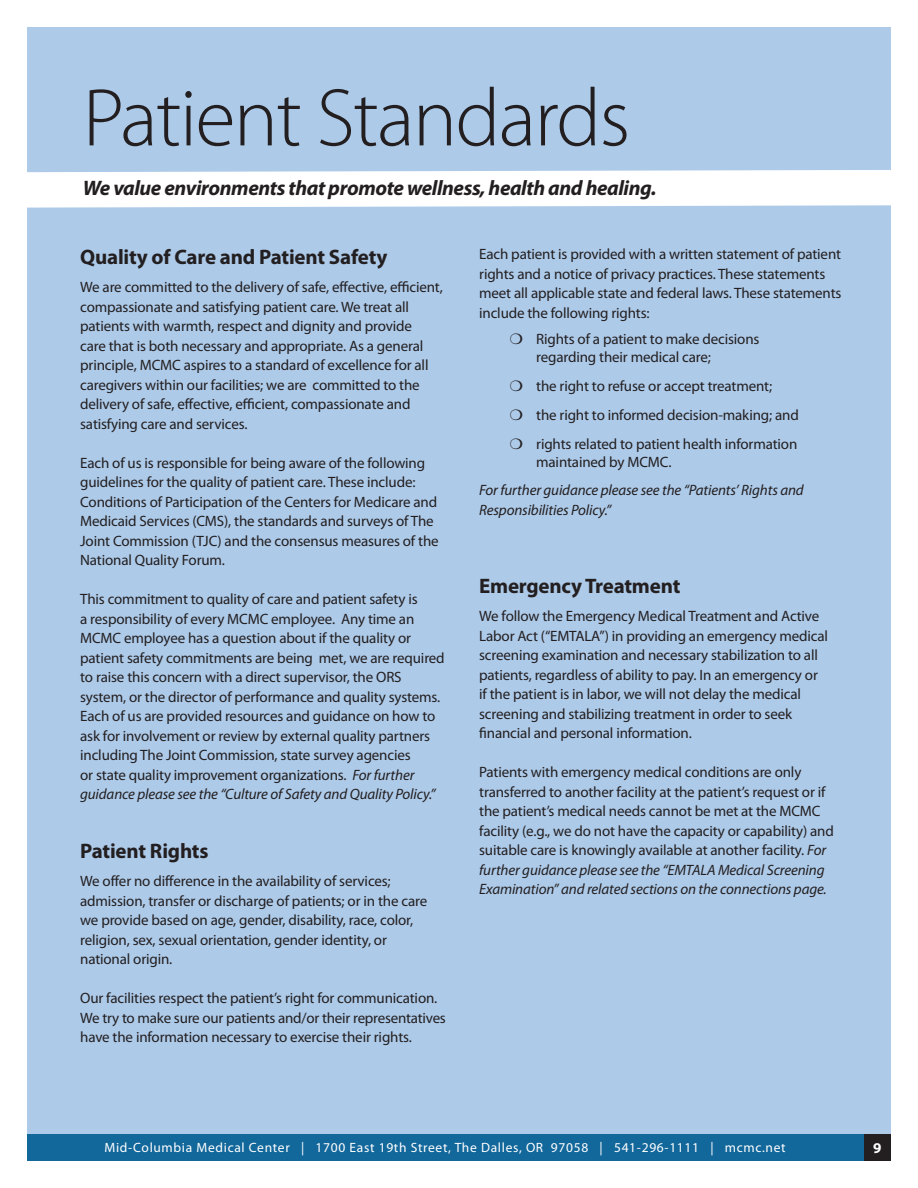
<style>
.page{position:relative;width:918px;height:1188px;background:#fff}
.page>*{position:absolute;margin:0;border:0;box-sizing:border-box;transform-origin:0 0}
.t1{font:300 82.5px "Myriad Pro";letter-spacing:-.02em;color:#231f20}
.t2{font:700 21px "Myriad Pro";letter-spacing:-.01em;color:#231f20}
.t3{font:italic 700 21px "Myriad Pro";letter-spacing:-.02em;color:#231f20}
.t4{font:15px/19.5px "Myriad Pro";letter-spacing:-.01em;color:#231f20}
.t5{font:italic 15px/19.5px "Myriad Pro";letter-spacing:-.01em;color:#231f20}
.t6{font:700 15px "Myriad Pro";color:#fff}
.t7{font:13.5px "Myriad Pro";letter-spacing:.05em;color:#fff}
.s1{font-style:italic}
</style>
<div class="page">
<div style="left:27px;top:1134px;width:837px;height:27px;background:#12679b"></div>
<div style="left:864px;top:1134px;width:27px;height:27px;background:#231f20"></div>
<div style="left:27px;top:27px;width:864px;height:1107px;background:#adcae9"></div>
<svg style="left:27px;top:170px;width:864px;height:38px;background:#f9fbfd"></svg>
<h1 class="t1" style="left:83px;top:87px;width:549px">Patient Standards</h1>
<h2 class="t3" style="left:83px;top:180px;width:575px">We value environments that promote wellness, health and healing.</h2>
<h2 class="t2" style="left:80px;top:249px;width:309px">Quality of Care and Patient Safety</h2>
<p class="t4" style="left:80px;top:279px;width:364px">We are committed to the delivery of safe, effective, efficient, compassionate and satisfying patient care. We treat all patients with warmth, respect and dignity and provide<br>care that is both necessary and appropriate. As a general principle, MCMC aspires to a standard of excellence for all caregivers within our facilities; we are committed to the delivery of safe, effective, efficient, compassionate and satisfying care and services.</p>
<p class="t4" style="left:80px;top:454px;width:360px">Each of us is responsible for being aware of the following guidelines for the quality of patient care. These include:<br>Conditions of Participation of the Centers for Medicare and Medicaid Services (CMS), the standards and surveys of The Joint Commission (TJC) and the consensus measures of the National Quality Forum.</p>
<p class="t4" style="left:80px;top:591px;width:366px">This commitment to quality of care and patient safety is<br>a responsibility of every MCMC employee. Any time an MCMC employee has a question about if the quality or patient safety commitments are being met, we are required to raise this concern with a direct supervisor, the ORS system, or the director of performance and quality systems.<br>Each of us are provided resources and guidance on how to ask for involvement or review by external quality partners including The Joint Commission, state survey agencies<br>or state quality improvement organizations. <span class="s1">For further guidance please see the “Culture of Safety and Quality Policy.”</span></p>
<h2 class="t2" style="left:80px;top:843px;width:130px">Patient rights</h2>
<p class="t4" style="left:80px;top:873px;width:349px">We offer no difference in the availability of services; admission, transfer or discharge of patients; or in the care we provide based on age, gender, disability, race, color, religion, sex, sexual orientation, gender identity, or national origin.</p>
<p class="t4" style="left:80px;top:990px;width:367px">Our facilities respect the patient’s right for communication.<br>We try to make sure our patients and/or their representatives have the information necessary to exercise their rights.</p>
<p class="t4" style="left:479px;top:246px;width:364px">Each patient is provided with a written statement of patient rights and a notice of privacy practices. These statements meet all applicable state and federal laws. These statements include the following rights:</p>
<p class="t4" style="left:536px;top:332px;width:225px;line-height:18px">Rights of a patient to make decisions regarding their medical care;</p>
<p class="t4" style="left:536px;top:373px;width:264px;line-height:28.8px">the right to refuse or accept treatment;<br>the right to informed decision-making; and rights related to patient health information</p>
<p class="t4" style="left:536px;top:453px;width:137px">maintained by MCMC.</p>
<p class="t5" style="left:479px;top:481px;width:326px">For further guidance please see the “Patients’ Rights and<br>Responsibilities Policy.”</p>
<h2 class="t2" style="left:479px;top:578px;width:203px">emergency Treatment</h2>
<p class="t4" style="left:479px;top:607px;width:350px">We follow the Emergency Medical Treatment and Active Labor Act (“EMTALA”) in providing an emergency medical screening examination and necessary stabilization to all patients, regardless of ability to pay. In an emergency or if the patient is in labor, we will not delay the medical screening and stabilizing treatment in order to seek financial and personal information.</p>
<p class="t4" style="left:479px;top:763px;width:356px">Patients with emergency medical conditions are only transferred to another facility at the patient’s request or if the patient’s medical needs cannot be met at the MCMC facility (e.g., we do not have the capacity or capability) and suitable care is knowingly available at another facility. <span class="s1">For further guidance please see the “EMTALA Medical Screening Examination” and related sections on the connections page.</span></p>
<p class="t7" style="left:104px;top:1142px;width:683px">Mid-Columbia Medical Center | 1700 East 19th Street, The Dalles, OR 97058 | 541-296-1111 | mcmc.net</p>
<p class="t6" style="left:873px;top:1142px;width:10px">9</p>
</div>
